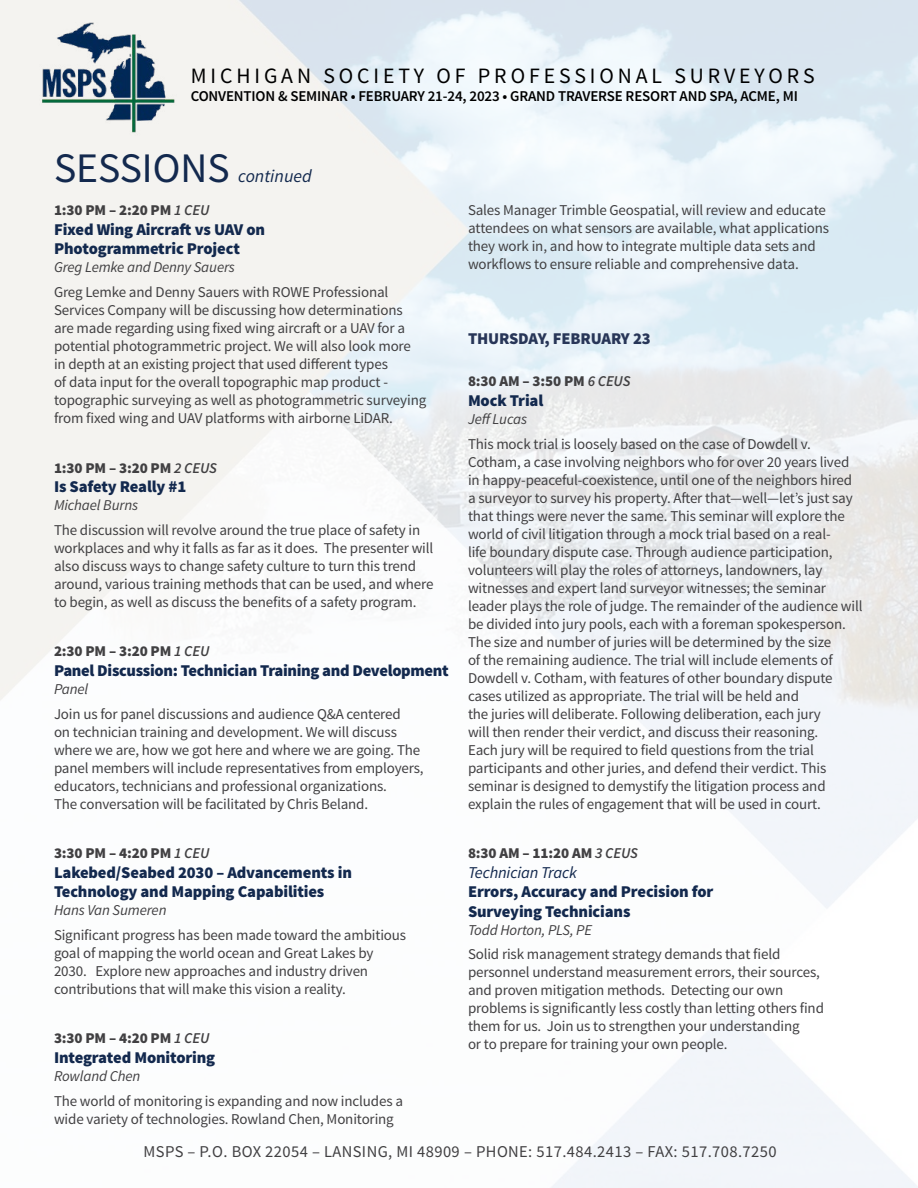
<style>
.page{position:relative;width:918px;height:1188px;background:#fff}
.page>*{position:absolute;margin:0;border:0;box-sizing:border-box;transform-origin:0 0}
.t1{font:42px "Source Sans Pro";color:#13294e}
.t2{font:21.9px "Source Sans Pro";letter-spacing:.18em;color:#000}
.t3{font:italic 18px "Source Sans Pro";color:#13294e}
.t4{font:900 16.5px/19.5px "Source Sans Pro";letter-spacing:-.01em;color:#13294e}
.t5{font:16.5px "Source Sans Pro";letter-spacing:.025em;color:#414042}
.t6{font:900 16.5px "Source Sans Pro";letter-spacing:-.01em;color:#283658}
.t7{font:italic 16.5px "Source Sans Pro";letter-spacing:-.01em;color:#13294e}
.t8{font:15px/18px "Source Sans Pro";letter-spacing:-.01em;color:#414042}
.t9{font:900 15px "Source Sans Pro";letter-spacing:-.01em;color:#414042}
.t10{font:italic 15px "Source Sans Pro";letter-spacing:-.01em;color:#414042}
.t11{font:600 15px "Source Sans Pro";letter-spacing:-.01em;color:#000}
.s1{font-weight:600;font-style:italic}
</style>
<div class="page">
<img style="left:27px;top:16px;width:158px;height:122px">
<h2 class="t2" style="left:191px;top:62px;width:625px">MICHIGAN SOCIETY OF PROFESSIONAL SURVEYORS</h2>
<p class="t11" style="left:191px;top:87px;width:609px">CONVENTION &amp; SEMINAR • FEBRUARY 21-24, 2023 • GRAND TRAVERSE RESORT AND SPA, ACME, MI</p>
<h1 class="t1" style="left:54px;top:142px;width:177px">SESSIONS</h1>
<p class="t3" style="left:238px;top:165px;width:75px">continued</p>
<p class="t9" style="left:54px;top:201px;width:157px">1:30 PM – 2:20 PM <span class="s1">1 CEU</span></p>
<p class="t4" style="left:54px;top:220px;width:213px">Fixed Wing Aircraft vs UAV on<br>Photogrammetric Project</p>
<p class="t10" style="left:54px;top:258px;width:182px">Greg Lemke and Denny Sauers</p>
<p class="t8" style="left:54px;top:283px;width:374px">Greg Lemke and Denny Sauers with ROWE Professional Services Company will be discussing how determinations are made regarding using fixed wing aircraft or a UAV for a potential photogrammetric project. We will also look more in depth at an existing project that used different types<br>of data input for the overall topographic map product - topographic surveying as well as photogrammetric surveying from fixed wing and UAV platforms with airborne LiDAR.</p>
<p class="t9" style="left:54px;top:458px;width:165px">1:30 PM – 3:20 PM <span class="s1">2 CEUS</span></p>
<p class="t4" style="left:54px;top:478px;width:134px">Is Safety Really #1</p>
<p class="t10" style="left:54px;top:496px;width:86px">Michael Burns</p>
<p class="t8" style="left:54px;top:521px;width:381px">The discussion will revolve around the true place of safety in workplaces and why it falls as far as it does. The presenter will also discuss ways to change safety culture to turn this trend around, various training methods that can be used, and where to begin, as well as discuss the benefits of a safety program.</p>
<p class="t9" style="left:54px;top:642px;width:157px">2:30 PM – 3:20 PM <span class="s1">1 CEU</span></p>
<p class="t4" style="left:54px;top:661px;width:396px">Panel Discussion: Technician Training and Development</p>
<p class="t10" style="left:54px;top:680px;width:36px">Panel</p>
<p class="t8" style="left:54px;top:705px;width:371px">Join us for panel discussions and audience Q&amp;A centered<br>on technician training and development. We will discuss where we are, how we got here and where we are going. The panel members will include representatives from employers, educators, technicians and professional organizations.<br>The conversation will be facilitated by Chris Beland.</p>
<p class="t9" style="left:54px;top:843px;width:157px">3:30 PM – 4:20 PM <span class="s1">1 CEU</span></p>
<p class="t4" style="left:54px;top:863px;width:299px">Lakebed/Seabed 2030 – Advancements in<br>Technology and Mapping Capabilities</p>
<p class="t10" style="left:54px;top:901px;width:114px">Hans Van Sumeren</p>
<p class="t8" style="left:54px;top:926px;width:354px">Significant progress has been made toward the ambitious goal of mapping the world ocean and Great Lakes by 2030. Explore new approaches and industry driven contributions that will make this vision a reality.</p>
<p class="t9" style="left:54px;top:1029px;width:157px">3:30 PM – 4:20 PM <span class="s1">1 CEU</span></p>
<p class="t4" style="left:54px;top:1048px;width:163px">Integrated Monitoring</p>
<p class="t10" style="left:54px;top:1067px;width:88px">Rowland Chen</p>
<p class="t8" style="left:54px;top:1092px;width:351px">The world of monitoring is expanding and now includes a wide variety of technologies. Rowland Chen, Monitoring</p>
<p class="t8" style="left:468px;top:202px;width:363px">Sales Manager Trimble Geospatial, will review and educate attendees on what sensors are available, what applications they work in, and how to integrate multiple data sets and workflows to ensure reliable and comprehensive data.</p>
<p class="t6" style="left:468px;top:327px;width:184px">THURSDAY, FEBRUARY 23</p>
<p class="t9" style="left:468px;top:372px;width:164px">8:30 AM – 3:50 PM <span class="s1">6 CEUS</span></p>
<p class="t4" style="left:468px;top:391px;width:77px">Mock Trial</p>
<p class="t10" style="left:468px;top:410px;width:61px">Jeff Lucas</p>
<p class="t8" style="left:468px;top:435px;width:396px">This mock trial is loosely based on the case of Dowdell v.<br>Cotham, a case involving neighbors who for over 20 years lived in happy-peaceful-coexistence, until one of the neighbors hired a surveyor to survey his property. After that—well—let’s just say that things were never the same. This seminar will explore the world of civil litigation through a mock trial based on a real-<br>life boundary dispute case. Through audience participation, volunteers will play the roles of attorneys, landowners, lay witnesses and expert land surveyor witnesses; the seminar leader plays the role of judge. The remainder of the audience will be divided into jury pools, each with a foreman spokesperson.<br>The size and number of juries will be determined by the size<br>of the remaining audience. The trial will include elements of Dowdell v. Cotham, with features of other boundary dispute cases utilized as appropriate. The trial will be held and<br>the juries will deliberate. Following deliberation, each jury<br>will then render their verdict, and discuss their reasoning.<br>Each jury will be required to field questions from the trial participants and other juries, and defend their verdict. This seminar is designed to demystify the litigation process and explain the rules of engagement that will be used in court.</p>
<p class="t9" style="left:468px;top:843px;width:171px">8:30 AM – 11:20 AM <span class="s1">3 CEUS</span></p>
<p class="t7" style="left:468px;top:862px;width:111px">Technician Track</p>
<p class="t4" style="left:468px;top:883px;width:247px">Errors, Accuracy and Precision for<br>Surveying Technicians</p>
<p class="t10" style="left:468px;top:920px;width:125px">Todd Horton, PLS, PE</p>
<p class="t8" style="left:468px;top:946px;width:358px">Solid risk management strategy demands that field personnel understand measurement errors, their sources, and proven mitigation methods. Detecting our own problems is significantly less costly than letting others find them for us. Join us to strengthen your understanding<br>or to prepare for training your own people.</p>
<p class="t5" style="left:144px;top:1141px;width:635px">MSPS – P.O. BOX 22054 – LANSING, MI 48909 – PHONE: 517.484.2413 – FAX: 517.708.7250</p>
</div>
